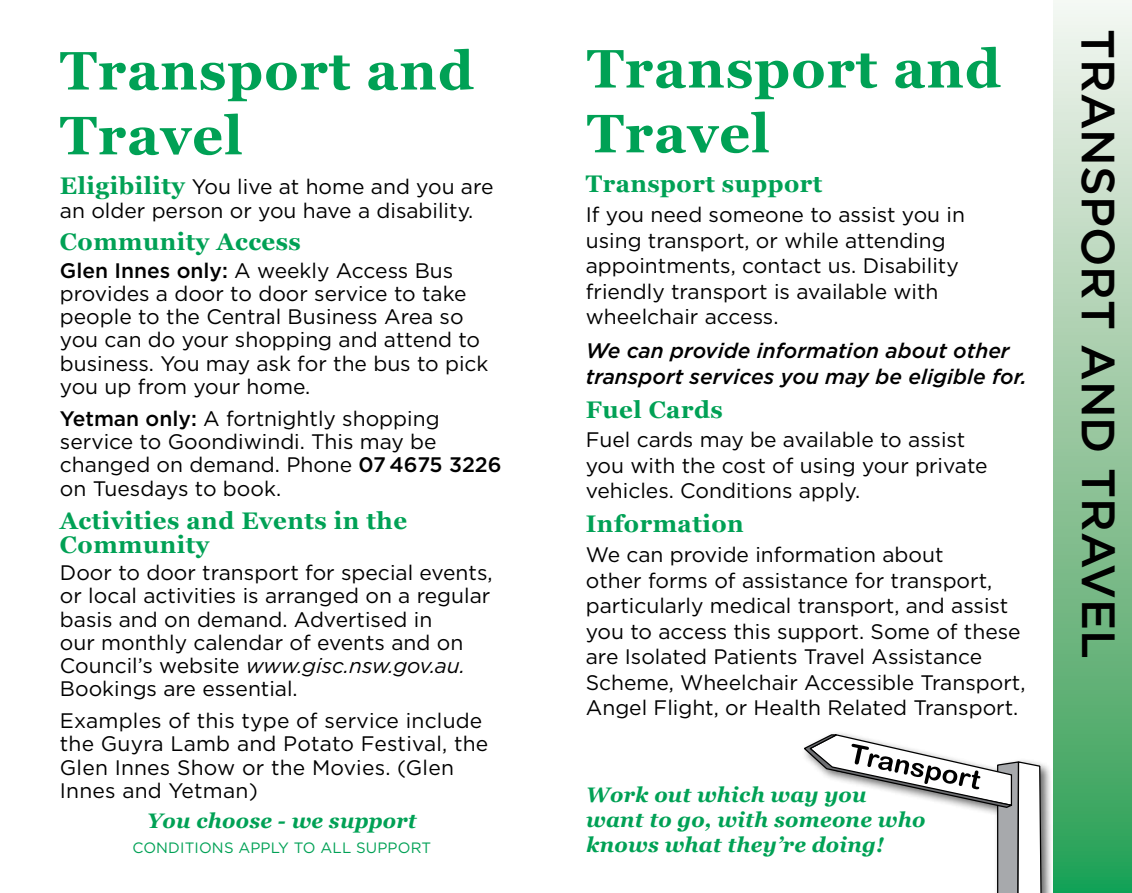
<style>
.page{position:relative;width:1132px;height:893px;background:#fff}
.page>*{position:absolute;margin:0;border:0;box-sizing:border-box;transform-origin:0 0}
.t1{font:700 54px/64.8px "Georgia";letter-spacing:.02em;color:#00a155}
.t2{font:500 46.5px "Gotham";color:#000}
.t3{font:700 24px/24px "Georgia";letter-spacing:.02em;color:#00a155}
.t4{font:21px/23.2px "Gotham";color:#000}
.t5{font:italic 700 21px/25.2px "Georgia";letter-spacing:.01em;color:#00a155}
.t6{font:italic 500 21px/25.5px "Gotham";color:#000}
.t7{font:15px "Gotham";letter-spacing:.01em;color:#00a155}
.s1{font-family:"Georgia";font-weight:700;font-size:24px;color:#00a155}
.s2{font-weight:500}
.s3{font-style:italic}
</style>
<div class="page">
<svg style="left:1053px;top:0;width:78px;height:893px"></svg>
<div style="left:800px;top:731px;width:253px;height:162px;background:#000;opacity:.6"></div>
<svg style="left:802px;top:734px;width:240px;height:159px"></svg>
<p class="t1" style="left:60px;top:39px;width:415px">Transport and<br>Travel</p>
<p class="t4" style="left:60px;top:174px;width:435px;line-height:24px"><span class="s1">Eligibility</span> You live at home and you are an older person or you have a disability.</p>
<p class="t3" style="left:60px;top:230px;width:242px">Community Access</p>
<p class="t4" style="left:60px;top:258px;width:430px"><span class="s2">Glen Innes only:</span> A weekly Access Bus provides a door to door service to take people to the Central Business Area so you can do your shopping and attend to business. You may ask for the bus to pick you up from your home.</p>
<p class="t4" style="left:60px;top:406px;width:443px"><span class="s2">Yetman only:</span> A fortnightly shopping service to Goondiwindi. This may be changed on demand. Phone <span class="s2">07 4675 3226 </span>on Tuesdays to book.</p>
<p class="t3" style="left:60px;top:508px;width:348px">Activities and Events in the<br>Community</p>
<p class="t4" style="left:60px;top:561px;width:434px">Door to door transport for special events, or local activities is arranged on a regular basis and on demand. Advertised in<br>our monthly calendar of events and on Council’s website <span class="s3">www.gisc.nsw.gov.au.<br></span>Bookings are essential.</p>
<p class="t4" style="left:60px;top:709px;width:430px">Examples of this type of service include the Guyra Lamb and Potato Festival, the Glen Innes Show or the Movies. (Glen Innes and Yetman)</p>
<p class="t5" style="left:147px;top:808px;width:271px">You choose - we support</p>
<p class="t7" style="left:132px;top:838px;width:44px">conditi</p>
<p class="t7" style="left:199px;top:838px;width:51px">ons apply</p>
<p class="t7" style="left:294px;top:838px;width:38px">to all</p>
<p class="t7" style="left:356px;top:838px;width:73px">support</p>
<p class="t1" style="left:586px;top:37px;width:415px">Transport and<br>Travel</p>
<p class="t3" style="left:585px;top:172px;width:238px">Transport support</p>
<p class="t4" style="left:585px;top:202px;width:380px;line-height:25.5px">If you need someone to assist you in using transport, or while attending appointments, contact us. Disability friendly transport is available with wheelchair access.</p>
<p class="t6" style="left:585px;top:338px;width:442px">We can provide information about other transport services you may be eligible for.</p>
<p class="t3" style="left:585px;top:397px;width:138px">Fuel Cards</p>
<p class="t4" style="left:585px;top:427px;width:403px;line-height:25.5px">Fuel cards may be available to assist you with the cost of using your private vehicles. Conditions apply.</p>
<p class="t3" style="left:585px;top:512px;width:159px">Information</p>
<p class="t4" style="left:585px;top:542px;width:441px;line-height:25.5px">We can provide information about<br>other forms of assistance for transport, particularly medical transport, and assist you to access this support. Some of these are Isolated Patients Travel Assistance Scheme, Wheelchair Accessible Transport, Angel Flight, or Health Related Transport.</p>
<p class="t5" style="left:586px;top:782px;width:340px">Work out which way you want to go, with someone who knows what they’re doing!</p>
<p class="t2" style="left:1128px;top:29px;width:631px;rotate:90deg">TRANSPORT AND TRAVEL</p>
</div>
